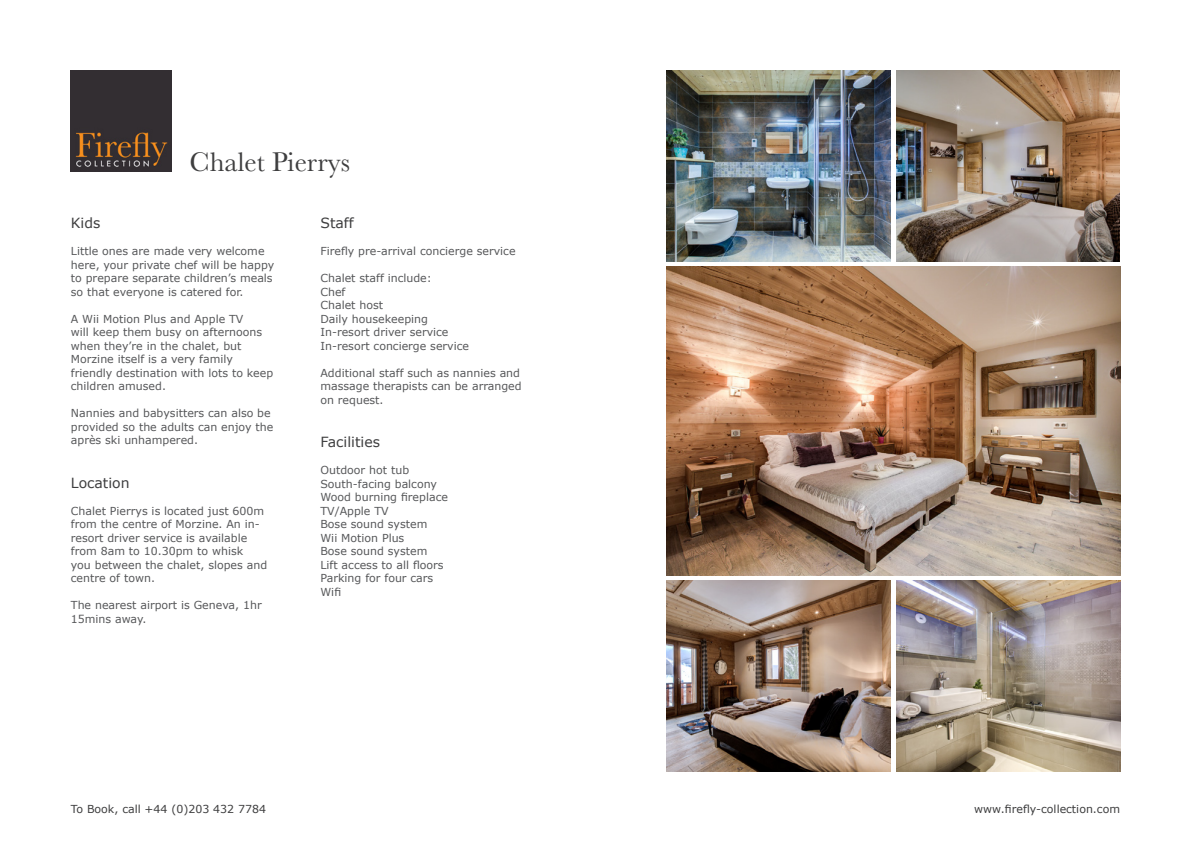
<style>
.page{position:relative;width:1191px;height:842px;background:#fff}
.page>*{position:absolute;margin:0;border:0;box-sizing:border-box;transform-origin:0 0}
.t1{font:28px "Baskerville";color:#3e3e3f}
.t2{font:14px "Verdana";color:#3e3e3f}
.t3{font:11px/13.5px "Verdana";color:#57585a}
.t4{font:11px "Verdana";color:#3e3e3f}
</style>
<div class="page">
<img style="left:71px;top:71px;width:101px;height:101px">
<img style="left:896px;top:581px;width:224px;height:190px">
<img style="left:666px;top:71px;width:224px;height:190px">
<img style="left:896px;top:71px;width:224px;height:190px">
<img style="left:666px;top:267px;width:454px;height:308px">
<img style="left:666px;top:581px;width:224px;height:190px">
<p class="t1" style="left:190px;top:145px;width:162px">Chalet Pierrys</p>
<p class="t2" style="left:71px;top:214px;width:31px">Kids</p>
<p class="t3" style="left:71px;top:244px;width:205px">Little ones are made very welcome here, your private chef will be happy to prepare separate children’s meals so that everyone is catered for.</p>
<p class="t3" style="left:71px;top:312px;width:204px">A Wii Motion Plus and Apple TV<br>will keep them busy on afternoons when they’re in the chalet, but<br>Morzine itself is a very family friendly destination with lots to keep children amused.</p>
<p class="t3" style="left:71px;top:406px;width:204px">Nannies and babysitters can also be provided so the adults can enjoy the après ski unhampered.</p>
<p class="t2" style="left:71px;top:474px;width:60px">Location</p>
<p class="t3" style="left:71px;top:504px;width:198px">Chalet Pierrys is located just 600m from the centre of Morzine. An in&shy;resort driver service is available from 8am to 10.30pm to whisk<br>you between the chalet, slopes and centre of town.</p>
<p class="t3" style="left:71px;top:599px;width:192px">The nearest airport is Geneva, 1hr<br>15mins away.</p>
<p class="t2" style="left:320px;top:214px;width:35px">Staff</p>
<p class="t3" style="left:320px;top:244px;width:197px">Firefly pre-arrival concierge service</p>
<p class="t3" style="left:320px;top:271px;width:113px">Chalet staff include:</p>
<p class="t3" style="left:320px;top:285px;width:27px">Chef</p>
<p class="t3" style="left:320px;top:298px;width:64px">Chalet host</p>
<p class="t3" style="left:320px;top:312px;width:109px">Daily housekeeping</p>
<p class="t3" style="left:320px;top:325px;width:130px">In-resort driver service</p>
<p class="t3" style="left:320px;top:339px;width:150px">In-resort concierge service</p>
<p class="t3" style="left:320px;top:366px;width:203px">Additional staff such as nannies and massage therapists can be arranged on request.</p>
<p class="t2" style="left:320px;top:433px;width:61px">Facilities</p>
<p class="t3" style="left:320px;top:464px;width:90px">Outdoor hot tub</p>
<p class="t3" style="left:320px;top:477px;width:118px">South-facing balcony</p>
<p class="t3" style="left:320px;top:491px;width:129px">Wood burning fireplace</p>
<p class="t3" style="left:320px;top:504px;width:70px">TV/Apple TV</p>
<p class="t3" style="left:320px;top:518px;width:109px">Bose sound system</p>
<p class="t3" style="left:320px;top:531px;width:85px">Wii Motion Plus</p>
<p class="t3" style="left:320px;top:545px;width:109px">Bose sound system</p>
<p class="t3" style="left:320px;top:558px;width:125px">Lift access to all floors</p>
<p class="t3" style="left:320px;top:572px;width:114px">Parking for four cars</p>
<p class="t3" style="left:320px;top:585px;width:22px">Wifi</p>
<p class="t4" style="left:71px;top:802px;width:197px">To Book, call +44 (0)203 432 7784</p>
<p class="t4" style="left:974px;top:802px;width:147px">www.firefly-collection.com</p>
</div>
